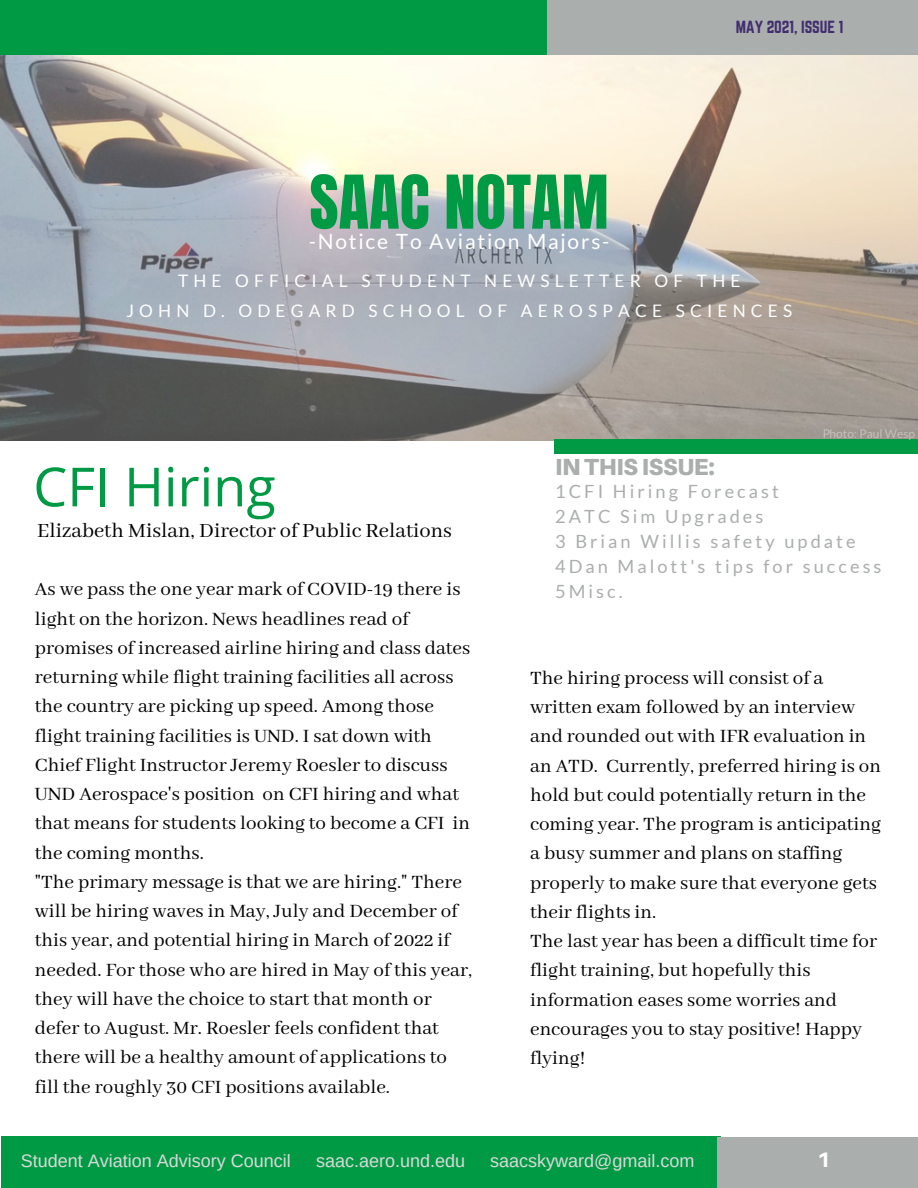
<style>
.page{position:relative;width:918px;height:1188px;background:#fff}
.page>*{position:absolute;margin:0;border:0;box-sizing:border-box;transform-origin:0 0}
.t1{font:63px "Anton";color:#009a44}
.t2{font:54px "Open Sans";color:#009a44}
.t3{font:900 23.25px "Aileron";letter-spacing:-.01em;color:#aaaead}
.t4{font:22.5px "Abhaya Libre";color:#000}
.t5{font:21px/29.2px "Abhaya Libre";color:#000}
.t6{font:21px "Lato";letter-spacing:.085em;color:#fff}
.t7{font:800 21px "Aileron";color:#fff}
.t8{font:18.3px/25px "Lato";letter-spacing:.17em;color:#aaaead}
.t9{font:18px "Arimo";color:#d9d9d9}
.t10{font:17.25px/30.2px "Lato";letter-spacing:.3em;color:#fff;text-align:center}
.t11{font:15.3px "Norwester";letter-spacing:-.01em;color:#422d6f}
.t12{font:12px "Lato";color:#d9d9d9}
</style>
<div class="page">
<img style="left:0;top:55px;width:918px;height:385px">
<div style="left:0;top:0;width:642px;height:55px;background:#009a44"></div>
<div style="left:547px;top:0;width:371px;height:55px;background:#aaaead"></div>
<div style="left:1px;top:1137px;width:720px;height:51px;background:#009a44"></div>
<div style="left:718px;top:1137px;width:200px;height:51px;background:#aaaead"></div>
<div style="left:554px;top:440px;width:364px;height:13px;background:#009a44"></div>
<h1 class="t1" style="left:310px;top:157px;width:301px">SAAC NOTAM</h1>
<p class="t6" style="left:309px;top:229px;width:302px">-Notice To Aviation Majors-</p>
<p class="t11" style="left:736px;top:18px;width:109px">MAY 2021, ISSUE 1</p>
<p class="t10" style="left:126px;top:265px;width:667px">THE OFFICIAL STUDENT NEWSLETTER OF THE<br>JOHN D. ODEGARD SCHOOL OF AEROSPACE SCIENCES</p>
<p class="t12" style="left:822px;top:426px;width:94px">Photo: Paul Wesp</p>
<h2 class="t2" style="left:33px;top:449px;width:244px">CFI Hiring</h2>
<p class="t4" style="left:37px;top:518px;width:416px">Elizabeth Mislan, Director of Public Relations</p>
<p class="t5" style="left:35px;top:576px;width:439px">As we pass the one year mark of COVID-19 there is light on the horizon. News headlines read of promises of increased airline hiring and class dates returning while flight training facilities all across the country are picking up speed. Among those flight training facilities is UND. I sat down with Chief Flight Instructor Jeremy Roesler to discuss UND Aerospace's position on CFI hiring and what that means for students looking to become a CFI in the coming months.<br>"The primary message is that we are hiring." There will be hiring waves in May, July and December of this year, and potential hiring in March of 2022 if needed. For those who are hired in May of this year, they will have the choice to start that month or defer to August. Mr. Roesler feels confident that there will be a healthy amount of applications to fill the roughly 30 CFI positions available.</p>
<p class="t3" style="left:555px;top:452px;width:161px">IN THIS ISSUE:</p>
<p class="t8" style="left:555px;top:478px;width:328px">1CFI Hiring Forecast<br>2ATC Sim Upgrades<br>3 Brian Willis safety update<br>4Dan Malott's tips for success<br>5Misc.</p>
<p class="t5" style="left:530px;top:664px;width:352px">The hiring process will consist of a written exam followed by an interview and rounded out with IFR evaluation in an ATD. Currently, preferred hiring is on hold but could potentially return in the coming year. The program is anticipating a busy summer and plans on staffing properly to make sure that everyone gets their flights in.<br>The last year has been a difficult time for flight training, but hopefully this information eases some worries and encourages you to stay positive! Happy flying!</p>
<p class="t9" style="left:21px;top:1151px;width:271px">Student Aviation Advisory Council</p>
<p class="t9" style="left:316px;top:1151px;width:151px">saac.aero.und.edu</p>
<p class="t9" style="left:490px;top:1151px;width:206px">saacskyward@gmail.com</p>
<p class="t7" style="left:817px;top:1147px;width:15px">1</p>
</div>
